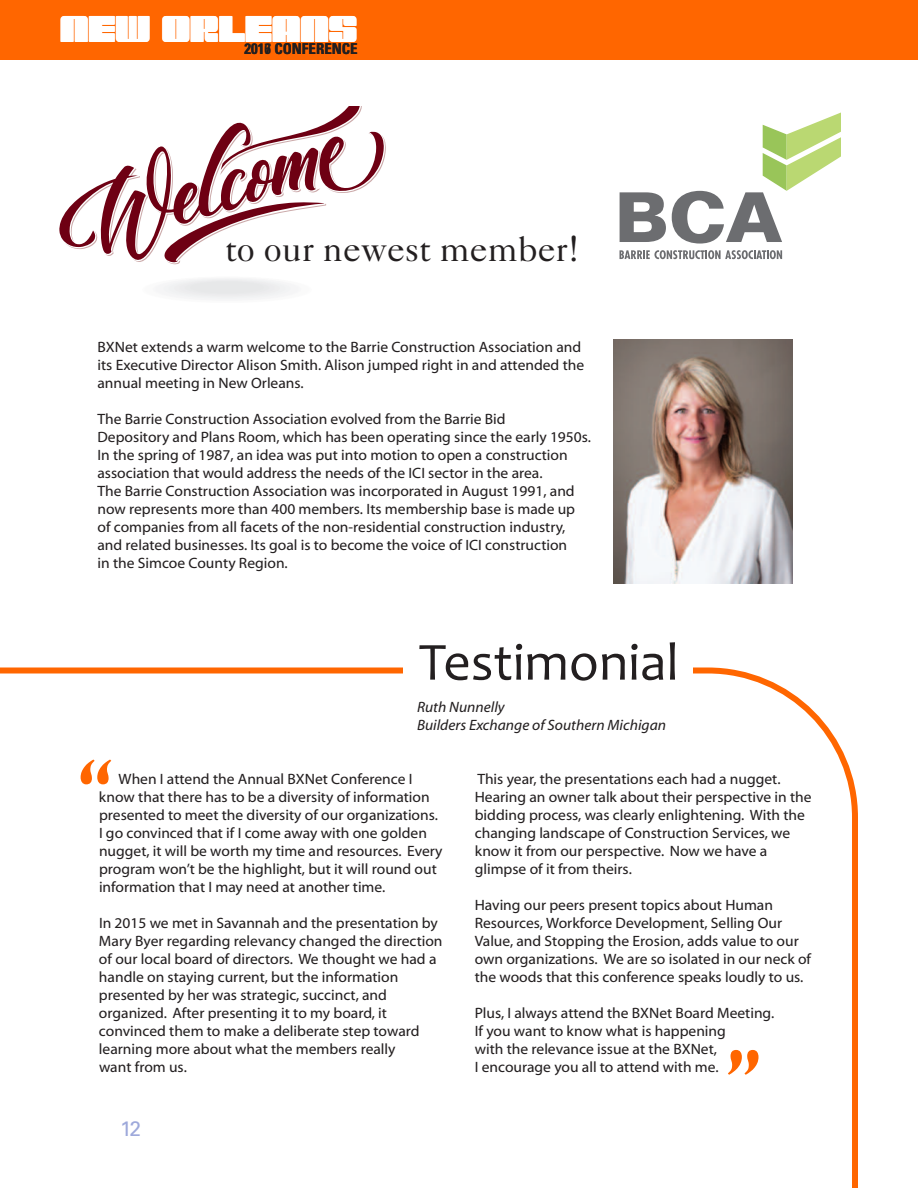
<style>
.page{position:relative;width:918px;height:1188px;background:#fff}
.page>*{position:absolute;margin:0;border:0;box-sizing:border-box;transform-origin:0 0}
.t1{font:700 90px "Cochin";color:#f60}
.t2{font:54px "Candara";color:#231f20}
.t3{font:condensed 43.35px "Muscle";color:#fff}
.t4{font:36px "Caslon Five Forty";color:#231f20}
.t5{font:21px "Univers LT Std";color:#9ea9db}
.t6{font:15px/18px "Myriad Web Pro";color:#231f20}
.t7{font:italic 15px/18px "Myriad Web Pro";color:#231f20}
.t8{font:700 condensed 15px "Univers LT Std";color:#231f20}
</style>
<div class="page">
<div style="left:0;top:0;width:918px;height:60px;background:#f60"></div>
<svg style="left:0;top:668px;width:858px;height:520px"></svg>
<div style="left:404px;top:630px;width:289px;height:102px;background:#fff"></div>
<div style="left:145px;top:277px;width:164px;height:25px;background:#fafafa;border-radius:50%"></div>
<div style="left:156px;top:278px;width:143px;height:22px;background:#f5f5f6;border-radius:50%"></div>
<div style="left:169px;top:279px;width:116px;height:19px;background:#f0f1f2;border-radius:50%"></div>
<div style="left:179px;top:281px;width:96px;height:14px;background:#ececee;border-radius:50%"></div>
<div style="left:190px;top:282px;width:74px;height:11px;background:#e7e8e9;border-radius:50%"></div>
<svg style="left:59px;top:106px;width:325px;height:158px"></svg>
<img style="left:614px;top:339px;width:179px;height:245px">
<svg style="left:620px;top:250px;width:162px;height:9px"></svg>
<svg style="left:620px;top:192px;width:46px;height:50px"></svg>
<svg style="left:672px;top:112px;width:169px;height:132px"></svg>
<h3 class="t3" style="left:60px;top:16px;width:299px">NEW ORLEANS</h3>
<p class="t8" style="left:244px;top:44px;width:115px">20167 CONFERENCE</p>
<h3 class="t4" style="left:225px;top:236px;width:356px">to our newest member!</h3>
<p class="t6" style="left:98px;top:338px;width:488px">BXNet extends a warm welcome to the Barrie Construction Association and its Executive Director Alison Smith. Alison jumped right in and attended the annual meeting in New Orleans.</p>
<p class="t6" style="left:97px;top:410px;width:495px">The Barrie Construction Association evolved from the Barrie Bid<br>Depository and Plans Room, which has been operating since the early 1950s.<br>In the spring of 1987, an idea was put into motion to open a construction association that would address the needs of the ICI sector in the area.<br>The Barrie Construction Association was incorporated in August 1991, and now represents more than 400 members. Its membership base is made up of companies from all facets of the non-residential construction industry, and related businesses. Its goal is to become the voice of ICI construction<br>in the Simcoe County Region.</p>
<h2 class="t2" style="left:419px;top:629px;width:262px">Testimonial</h2>
<p class="t7" style="left:417px;top:698px;width:251px">Ruth Nunnelly<br>Builders Exchange of Southern Michigan</p>
<h1 class="t1" style="left:78px;top:733px;width:38px">“</h1>
<p class="t6" style="left:99px;top:770px;width:345px;text-indent:20px">When I attend the Annual BXNet Conference I know that there has to be a diversity of information presented to meet the diversity of our organizations.<br>I go convinced that if I come away with one golden nugget, it will be worth my time and resources. Every program won’t be the highlight, but it will round out information that I may need at another time.</p>
<p class="t6" style="left:99px;top:914px;width:345px">In 2015 we met in Savannah and the presentation by Mary Byer regarding relevancy changed the direction of our local board of directors. We thought we had a handle on staying current, but the information presented by her was strategic, succinct, and organized. After presenting it to my board, it convinced them to make a deliberate step toward learning more about what the members really<br>want from us.</p>
<h3 class="t5" style="left:120px;top:1121px;width:23px">12</h3>
<p class="t6" style="left:475px;top:770px;width:338px">This year, the presentations each had a nugget.<br>Hearing an owner talk about their perspective in the bidding process, was clearly enlightening. With the changing landscape of Construction Services, we know it from our perspective. Now we have a glimpse of it from theirs.</p>
<p class="t6" style="left:475px;top:896px;width:338px">Having our peers present topics about Human Resources, Workforce Development, Selling Our Value, and Stopping the Erosion, adds value to our own organizations. We are so isolated in our neck of the woods that this conference speaks loudly to us.</p>
<p class="t6" style="left:475px;top:1004px;width:301px">Plus, I always attend the BXNet Board Meeting.<br>If you want to know what is happening<br>with the relevance issue at the BXNet,<br>I encourage you all to attend with me.</p>
<h1 class="t1" style="left:724px;top:1023px;width:38px">”</h1>
</div>
